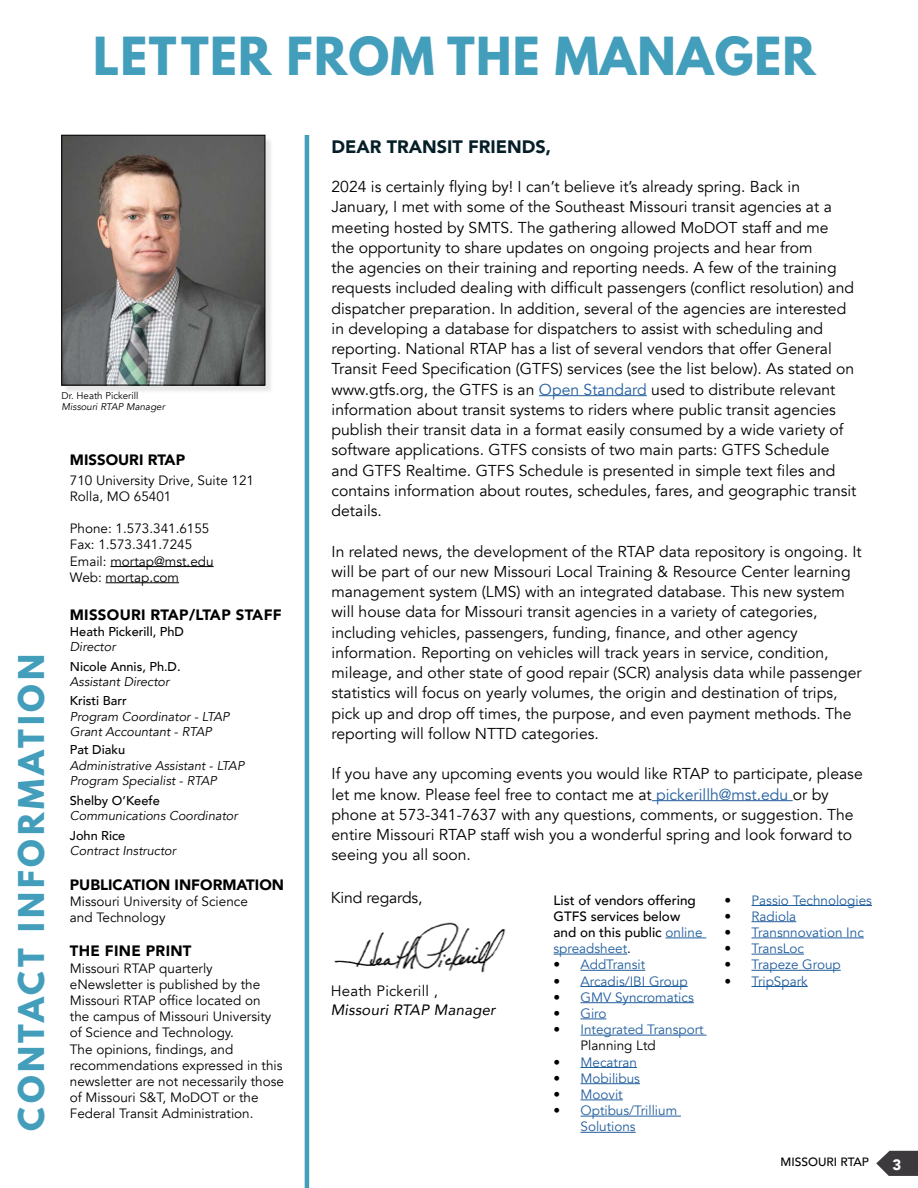
<style>
.page{position:relative;width:918px;height:1188px;background:#fff}
.page>*{position:absolute;margin:0;border:0;box-sizing:border-box;transform-origin:0 0}
.t1{font:700 46.5px "League Spartan";letter-spacing:.025em;color:#439ebc}
.t2{font:700 31.5px "League Spartan";letter-spacing:.125em;color:#439ebc}
.t3{font:900 18px "Avenir";color:#061e27}
.t4{font:15.75px/20.2px "Avenir";color:#000}
.t5{font:900 15px "Avenir";color:#000}
.t6{font:900 15px "Avenir";letter-spacing:.02em;color:#000}
.t7{font:italic 15px "Avenir";letter-spacing:.015em;color:#000}
.t8{font:15px "Avenir";letter-spacing:.015em;color:#000}
.t9{font:900 15px "Avenir";color:#fff}
.t10{font:13.5px/16.2px "Avenir";color:#000}
.t11{font:13.5px/16.2px "Avenir";color:#215e9e}
.t12{font:500 13.5px/16.2px "Avenir";color:#000}
.t13{font:italic 12.75px/15.3px "Avenir";color:#000}
.t14{font:500 12.75px "Avenir";color:#000}
.t15{font:500 12px "Avenir";color:#000}
.t16{font:italic 9.75px "Avenir";color:#000}
.t17{font:9.75px "Avenir";color:#000}
.s1{color:#215e9e}
.s2{font-weight:400;color:#215e9e}
.s3{font-weight:400}
.s4{color:#000}
</style>
<div class="page">
<svg style="left:876px;top:1151px;width:42px;height:25px"></svg>
<div style="left:63px;top:137px;width:211px;height:257px;background:#000;opacity:.1"></div>
<img style="left:64px;top:137px;width:199px;height:246px">
<div style="left:62px;top:135px;width:203px;height:250px;border:1px solid #000"></div>
<hr style="left:110px;top:566px;width:104px;height:1px;background:#000">
<hr style="left:106px;top:582px;width:73px;height:1px;background:#000">
<hr style="left:305px;top:135px;width:4px;height:1053px;background:#439ebc">
<img style="left:334px;top:922px;width:172px;height:51px">
<hr style="left:539px;top:395px;width:108px;height:1px;background:#215e9e">
<hr style="left:652px;top:800px;width:141px;height:1px;background:#215e9e">
<hr style="left:666px;top:938px;width:40px;height:1px;background:#215e9e">
<hr style="left:554px;top:954px;width:73px;height:1px;background:#215e9e">
<hr style="left:580px;top:970px;width:65px;height:1px;background:#215e9e">
<hr style="left:580px;top:986px;width:108px;height:1px;background:#215e9e">
<hr style="left:580px;top:1002px;width:114px;height:1px;background:#215e9e">
<svg style="left:580px;top:1019px;width:26px;height:1px"></svg>
<hr style="left:580px;top:1035px;width:126px;height:1px;background:#215e9e">
<hr style="left:580px;top:1067px;width:57px;height:1px;background:#215e9e">
<hr style="left:580px;top:1083px;width:60px;height:1px;background:#215e9e">
<hr style="left:580px;top:1100px;width:43px;height:1px;background:#215e9e">
<hr style="left:580px;top:1116px;width:101px;height:1px;background:#215e9e">
<hr style="left:580px;top:1132px;width:56px;height:1px;background:#215e9e">
<hr style="left:752px;top:905px;width:120px;height:1px;background:#215e9e">
<hr style="left:752px;top:921px;width:44px;height:1px;background:#215e9e">
<hr style="left:752px;top:938px;width:112px;height:1px;background:#215e9e">
<hr style="left:752px;top:954px;width:52px;height:1px;background:#215e9e">
<hr style="left:752px;top:970px;width:89px;height:1px;background:#215e9e">
<hr style="left:752px;top:986px;width:56px;height:1px;background:#215e9e">
<h1 class="t1" style="left:93px;top:20px;width:724px">LETTER FROM THE MANAGER</h1>
<h2 class="t2" style="left:7px;top:1131px;width:478px;rotate:-90deg">CONTACT INFORMATION</h2>
<p class="t17" style="left:62px;top:389px;width:78px">Dr. Heath Pickerill</p>
<p class="t16" style="left:62px;top:401px;width:105px">Missouri RTAP Manager</p>
<p class="t5" style="left:70px;top:447px;width:117px">MISSOURI RTAP</p>
<p class="t10" style="left:70px;top:472px;width:186px">710 University Drive, Suite 121<br>Rolla, MO 65401</p>
<p class="t10" style="left:70px;top:521px;width:145px">Phone: 1.573.341.6155<br>Fax: 1.573.341.7245<br>Email: mortap@mst.edu<br>Web: mortap.com</p>
<p class="t6" style="left:70px;top:602px;width:213px">MISSOURI RTAP/LTAP STAFF</p>
<p class="t14" style="left:70px;top:620px;width:116px">Heath Pickerill, PhD</p>
<p class="t13" style="left:70px;top:639px;width:47px">Director</p>
<p class="t14" style="left:70px;top:655px;width:112px">Nicole Annis, Ph.D.</p>
<p class="t13" style="left:70px;top:674px;width:101px">Assistant Director</p>
<p class="t14" style="left:70px;top:690px;width:59px">Kristi Barr</p>
<p class="t13" style="left:70px;top:709px;width:161px">Program Coordinator - LTAP<br>Grant Accountant - RTAP</p>
<p class="t14" style="left:70px;top:739px;width:57px">Pat Diaku</p>
<p class="t13" style="left:70px;top:758px;width:176px">Administrative Assistant - LTAP<br>Program Specialist - RTAP</p>
<p class="t14" style="left:70px;top:789px;width:91px">Shelby O’Keefe</p>
<p class="t13" style="left:70px;top:808px;width:169px">Communications Coordinator</p>
<p class="t14" style="left:70px;top:824px;width:57px">John Rice</p>
<p class="t13" style="left:70px;top:843px;width:108px">Contract Instructor</p>
<p class="t5" style="left:70px;top:872px;width:216px">PUBLICATION INFORMATION</p>
<p class="t10" style="left:70px;top:894px;width:180px">Missouri University of Science and Technology</p>
<p class="t6" style="left:70px;top:938px;width:123px">THE FINE PRINT</p>
<p class="t10" style="left:70px;top:960px;width:216px">Missouri RTAP quarterly eNewsletter is published by the<br>Missouri RTAP office located on<br>the campus of Missouri University of Science and Technology.<br>The opinions, findings, and recommendations expressed in this newsletter are not necessarily those of Missouri S&amp;T, MoDOT or the<br>Federal Transit Administration.</p>
<p class="t3" style="left:332px;top:131px;width:221px">DEAR TRANSIT FRIENDS,</p>
<p class="t4" style="left:332px;top:177px;width:526px">2024 is certainly flying by! I can’t believe it’s already spring. Back in January, I met with some of the Southeast Missouri transit agencies at a meeting hosted by SMTS. The gathering allowed MoDOT staff and me<br>the opportunity to share updates on ongoing projects and hear from<br>the agencies on their training and reporting needs. A few of the training requests included dealing with difficult passengers (conflict resolution) and dispatcher preparation. In addition, several of the agencies are interested in developing a database for dispatchers to assist with scheduling and reporting. National RTAP has a list of several vendors that offer General Transit Feed Specification (GTFS) services (see the list below). As stated on www.gtfs.org, the GTFS is an <span class="s1">Open Standard</span> used to distribute relevant information about transit systems to riders where public transit agencies publish their transit data in a format easily consumed by a wide variety of software applications. GTFS consists of two main parts: GTFS Schedule and GTFS Realtime. GTFS Schedule is presented in simple text files and contains information about routes, schedules, fares, and geographic transit details.</p>
<p class="t4" style="left:332px;top:541px;width:532px">In related news, the development of the RTAP data repository is ongoing. It will be part of our new Missouri Local Training &amp; Resource Center learning management system (LMS) with an integrated database. This new system will house data for Missouri transit agencies in a variety of categories, including vehicles, passengers, funding, finance, and other agency information. Reporting on vehicles will track years in service, condition, mileage, and other state of good repair (SCR) analysis data while passenger statistics will focus on yearly volumes, the origin and destination of trips, pick up and drop off times, the purpose, and even payment methods. The reporting will follow NTTD categories.</p>
<p class="t4" style="left:332px;top:764px;width:533px">If you have any upcoming events you would like RTAP to participate, please let me know. Please feel free to contact me at <span class="s1">pickerillh@mst.edu</span> or by phone at 573-341-7637 with any questions, comments, or suggestion. The entire Missouri RTAP staff wish you a wonderful spring and look forward to seeing you all soon.</p>
<p class="t4" style="left:331px;top:887px;width:93px">Kind regards,</p>
<p class="t12" style="left:554px;top:891px;width:151px">List of vendors offering<br>GTFS services below and on this public <span class="s2">online spreadsheet</span><span class="s3">.</span></p>
<p class="t11" style="left:554px;top:957px;width:93px"><span class="s4">•</span> AddTransit</p>
<p class="t11" style="left:554px;top:973px;width:136px"><span class="s4">•</span> Arcadis/IBI Group</p>
<p class="t11" style="left:554px;top:989px;width:142px"><span class="s4">•</span> GMV Syncromatics</p>
<p class="t11" style="left:554px;top:1005px;width:54px"><span class="s4">•</span> Giro</p>
<p class="t11" style="left:580px;top:1022px;width:125px;text-indent:-27px"><span class="s4">•</span> Integrated Transport<br><span class="s4">Planning Ltd</span></p>
<p class="t11" style="left:554px;top:1054px;width:85px"><span class="s4">•</span> Mecatran</p>
<p class="t11" style="left:554px;top:1070px;width:88px"><span class="s4">•</span> Mobilibus</p>
<p class="t11" style="left:554px;top:1086px;width:71px"><span class="s4">•</span> Moovit</p>
<p class="t11" style="left:580px;top:1103px;width:98px;text-indent:-27px"><span class="s4">•</span> Optibus/Trillium<br>Solutions</p>
<p class="t11" style="left:724px;top:892px;width:149px"><span class="s4">•</span> Passio Technologies</p>
<p class="t11" style="left:724px;top:908px;width:73px"><span class="s4">•</span> Radiola</p>
<p class="t11" style="left:724px;top:924px;width:141px"><span class="s4">•</span> Transnnovation Inc</p>
<p class="t11" style="left:724px;top:941px;width:81px"><span class="s4">•</span> TransLoc</p>
<p class="t11" style="left:724px;top:957px;width:118px"><span class="s4">•</span> Trapeze Group</p>
<p class="t11" style="left:724px;top:973px;width:85px"><span class="s4">•</span> TripSpark</p>
<p class="t8" style="left:331px;top:982px;width:109px">Heath Pickerill ,</p>
<p class="t7" style="left:331px;top:1001px;width:166px">Missouri RTAP Manager</p>
<p class="t15" style="left:781px;top:1151px;width:90px">MISSOURI RTAP</p>
<p class="t9" style="left:892px;top:1151px;width:10px">3</p>
</div>
